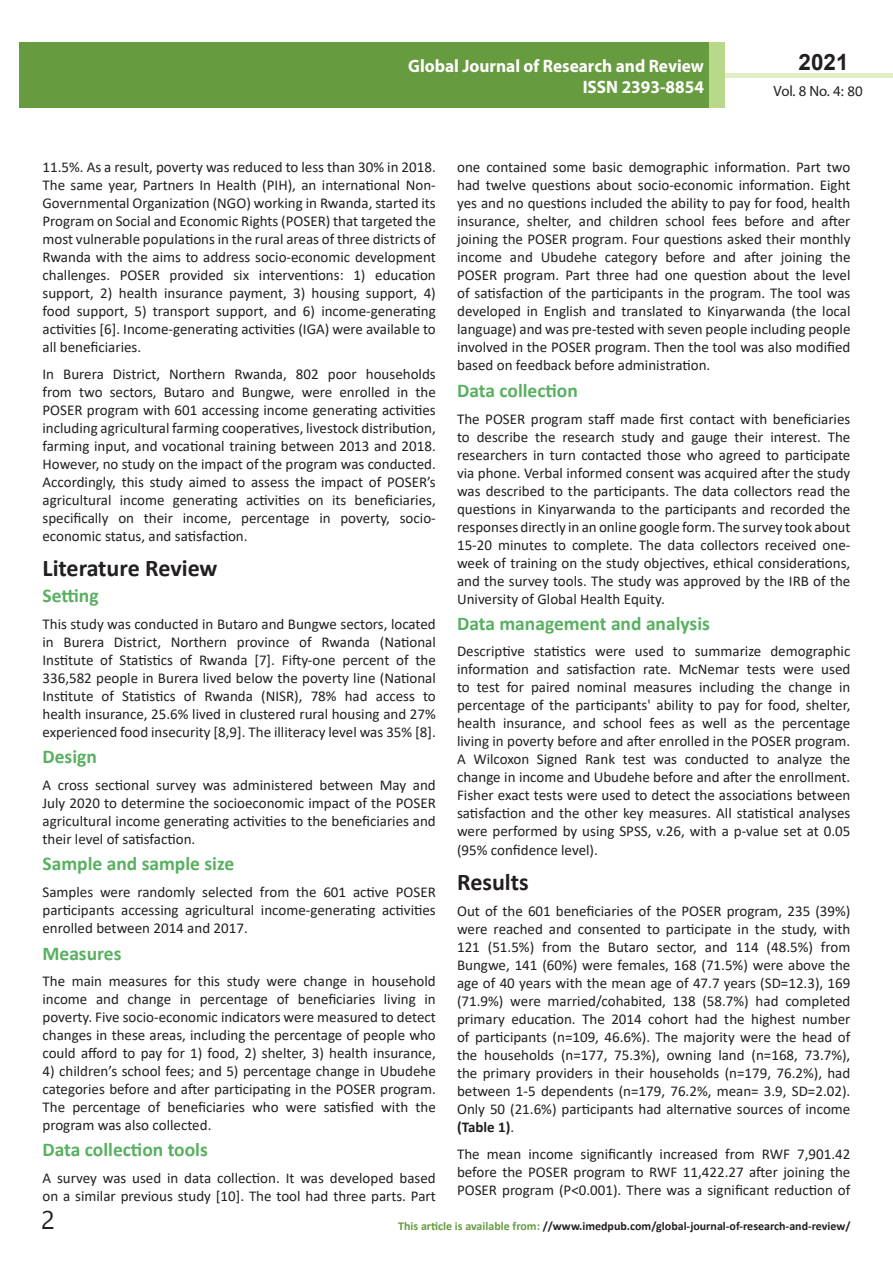
<style>
.page{position:relative;width:893px;height:1263px;background:#fff}
.page>*{position:absolute;margin:0;border:0;box-sizing:border-box;transform-origin:0 0}
.t1{font:25.5px "Nirmala UI";color:#231f20}
.t2{font:700 24px "Calibri";color:#231f20}
.t3{font:700 22.5px "Arial";color:#231f20}
.t4{font:700 19.5px "Calibri";color:#58b060}
.t5{font:700 18px/21.6px "Myriad Pro";color:#fff;text-align:right;scale:.96 1}
.t6{font:15px/18px "Calibri";color:#231f20;text-align:justify}
.t7{font:14.85px "Myriad Pro";color:#231f20}
.t8{font:700 12px "Calibri";color:#231f20}
.s1{font-family:"Calibri";font-size:15px}
.s2{font-weight:700}
.s3{color:#679b40}
</style>
<div class="page">
<div style="left:724px;top:73px;width:169px;height:5px;background:#e0edc5"></div>
<div style="left:19px;top:42px;width:690px;height:66px;background:#679b40"></div>
<div style="left:709px;top:42px;width:16px;height:66px;background:#b8d989"></div>
<p class="t5" style="left:517px;top:54px;width:198px">ARCHIVOS DE MEDICINA<br>16 8 9465</p>
<h3 class="t3" style="left:799px;top:46px;width:52px">2021</h3>
<p class="t5" style="left:408px;top:54px;width:310px">Global Journal of Research and Review<br>ISSN 2393-8854</p>
<p class="t7" style="left:774px;top:82px;width:91px">Vol. 8 No. 4: <span class="s1">80</span></p>
<p class="t6" style="left:43px;top:158px;width:395px">11.5%. As a result, poverty was reduced to less than 30% in 2018.<br>The same year, Partners In Health (PIH), an international Non-Governmental Organization (NGO) working in Rwanda, started its Program on Social and Economic Rights (POSER) that targeted the most vulnerable populations in the rural areas of three districts of Rwanda with the aims to address socio-economic development challenges. POSER provided six interventions: 1) education support, 2) health insurance payment, 3) housing support, 4) food support, 5) transport support, and 6) income-generating activities [6]. Income-generating activities (IGA) were available to all beneficiaries.</p>
<p class="t6" style="left:43px;top:364px;width:395px">In Burera District, Northern Rwanda, 802 poor households from two sectors, Butaro and Bungwe, were enrolled in the POSER program with 601 accessing income generating activities including agricultural farming cooperatives, livestock distribution, farming input, and vocational training between 2013 and 2018.<br>However, no study on the impact of the program was conducted.<br>Accordingly, this study aimed to assess the impact of POSER’s agricultural income generating activities on its beneficiaries, specifically on their income, percentage in poverty, socio&shy;economic status, and satisfaction.</p>
<h2 class="t2" style="left:43px;top:551px;width:176px">Literature Review</h2>
<h3 class="t4" style="left:43px;top:582px;width:58px">Setting</h3>
<p class="t6" style="left:43px;top:614px;width:395px">This study was conducted in Butaro and Bungwe sectors, located in Burera District, Northern province of Rwanda (National Institute of Statistics of Rwanda [7]. Fifty-one percent of the 336,582 people in Burera lived below the poverty line (National Institute of Statistics of Rwanda (NISR), 78% had access to health insurance, 25.6% lived in clustered rural housing and 27% experienced food insecurity [8,9]. The illiteracy level was 35% [8].</p>
<h3 class="t4" style="left:43px;top:743px;width:56px">Design</h3>
<p class="t6" style="left:43px;top:776px;width:395px">A cross sectional survey was administered between May and July 2020 to determine the socioeconomic impact of the POSER agricultural income generating activities to the beneficiaries and their level of satisfaction.</p>
<h3 class="t4" style="left:43px;top:850px;width:193px">Sample and sample size</h3>
<p class="t6" style="left:43px;top:882px;width:395px">Samples were randomly selected from the 601 active POSER participants accessing agricultural income-generating activities enrolled between 2014 and 2017.</p>
<h3 class="t4" style="left:43px;top:939px;width:81px">Measures</h3>
<p class="t6" style="left:43px;top:971px;width:395px">The main measures for this study were change in household income and change in percentage of beneficiaries living in poverty. Five socio-economic indicators were measured to detect changes in these areas, including the percentage of people who could afford to pay for 1) food, 2) shelter, 3) health insurance,</p>
<p class="t6" style="left:43px;top:1061px;width:395px">4) children’s school fees; and 5) percentage change in Ubudehe categories before and after participating in the POSER program.<br>The percentage of beneficiaries who were satisfied with the program was also collected.</p>
<h3 class="t4" style="left:43px;top:1136px;width:167px">Data collection tools</h3>
<p class="t6" style="left:43px;top:1169px;width:395px">A survey was used in data collection. It was developed based on a similar previous study [10]. The tool had three parts. Part</p>
<p class="t6" style="left:457px;top:158px;width:395px">one contained some basic demographic information. Part two had twelve questions about socio-economic information. Eight yes and no questions included the ability to pay for food, health insurance, shelter, and children school fees before and after joining the POSER program. Four questions asked their monthly income and Ubudehe category before and after joining the POSER program. Part three had one question about the level of satisfaction of the participants in the program. The tool was developed in English and translated to Kinyarwanda (the local language) and was pre-tested with seven people including people involved in the POSER program. Then the tool was also modified based on feedback before administration.</p>
<h3 class="t4" style="left:457px;top:377px;width:122px">Data collection</h3>
<p class="t6" style="left:457px;top:409px;width:395px">The POSER program staff made first contact with beneficiaries to describe the research study and gauge their interest. The researchers in turn contacted those who agreed to participate via phone. Verbal informed consent was acquired after the study was described to the participants. The data collectors read the questions in Kinyarwanda to the participants and recorded the responses directly in an online google form. The survey took about 15-20 minutes to complete. The data collectors received one&shy;week of training on the study objectives, ethical considerations, and the survey tools. The study was approved by the IRB of the University of Global Health Equity.</p>
<h3 class="t4" style="left:457px;top:610px;width:254px">Data management and analysis</h3>
<p class="t6" style="left:457px;top:642px;width:395px">Descriptive statistics were used to summarize demographic information and satisfaction rate. McNemar tests were used to test for paired nominal measures including the change in percentage of the participants' ability to pay for food, shelter, health insurance, and school fees as well as the percentage living in poverty before and after enrolled in the POSER program.<br>A Wilcoxon Signed Rank test was conducted to analyze the change in income and Ubudehe before and after the enrollment.<br>Fisher exact tests were used to detect the associations between satisfaction and the other key measures. All statistical analyses were performed by using SPSS, v.26, with a p-value set at 0.05 (95% confidence level).</p>
<h2 class="t2" style="left:457px;top:864px;width:73px">Results</h2>
<p class="t6" style="left:457px;top:902px;width:395px">Out of the 601 beneficiaries of the POSER program, 235 (39%) were reached and consented to participate in the study, with 121 (51.5%) from the Butaro sector, and 114 (48.5%) from Bungwe, 141 (60%) were females, 168 (71.5%) were above the age of 40 years with the mean age of 47.7 years (SD=12.3), 169 (71.9%) were married/cohabited, 138 (58.7%) had completed primary education. The 2014 cohort had the highest number of participants (n=109, 46.6%). The majority were the head of the households (n=177, 75.3%), owning land (n=168, 73.7%), the primary providers in their households (n=179, 76.2%), had between 1-5 dependents (n=179, 76.2%, mean= 3.9, SD=2.02).<br>Only 50 (21.6%) participants had alternative sources of income <span class="s2">(Table 1)</span>.</p>
<p class="t6" style="left:457px;top:1144px;width:395px">The mean income significantly increased from RWF 7,901.42 before the POSER program to RWF 11,422.27 after joining the POSER program (P&lt;0.001). There was a significant reduction of</p>
<h1 class="t1" style="left:41px;top:1199px;width:15px">2</h1>
<p class="t8" style="left:398px;top:1217px;width:454px"><span class="s3">This article is available from:</span> //www.imedpub.com/global-journal-of-research-and-review/</p>
</div>
